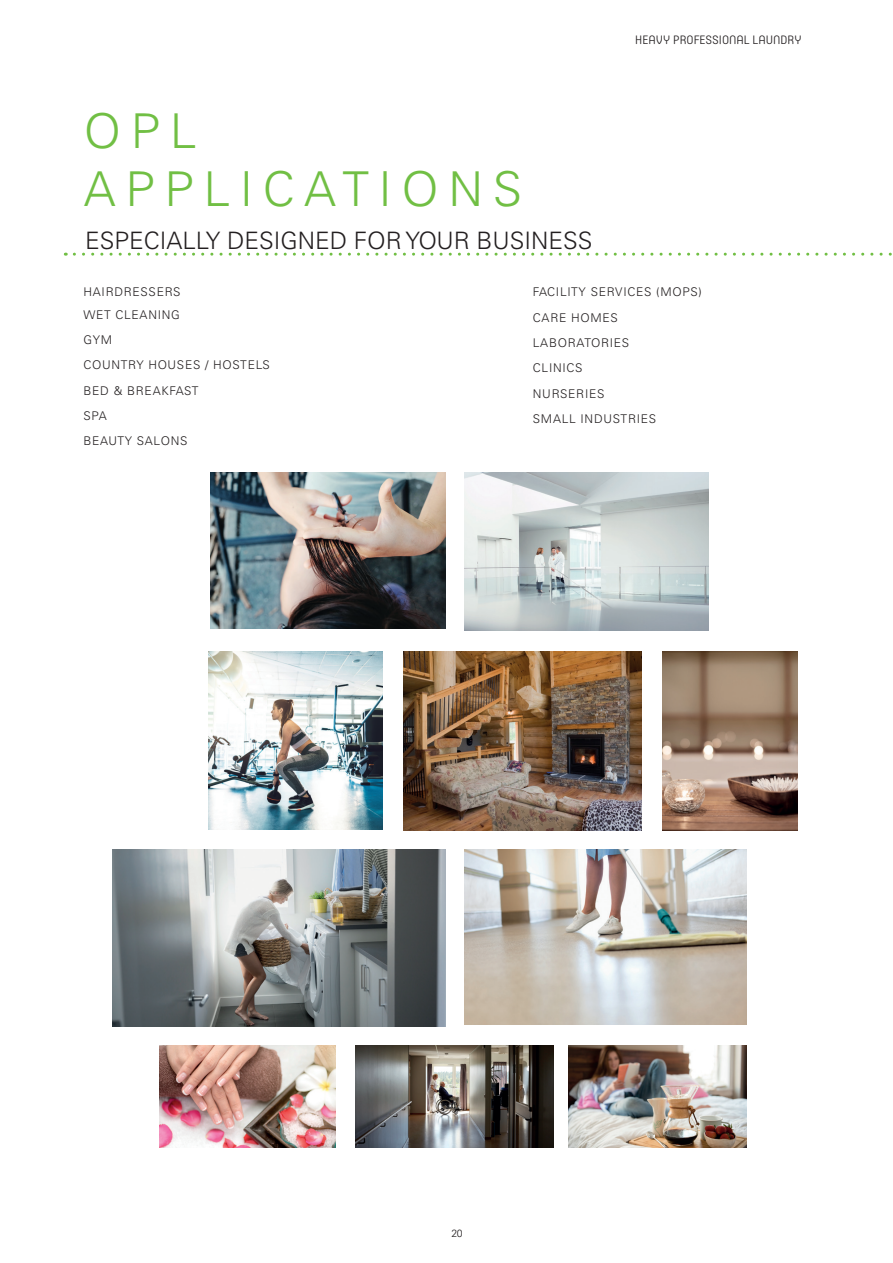
<style>
.page{position:relative;width:893px;height:1263px;background:#fff}
.page>*{position:absolute;margin:0;border:0;box-sizing:border-box;transform-origin:0 0}
.t1{font:300 48px/57.6px "Univers LT Std";letter-spacing:.2em;color:#71bf44}
.t2{font:300 24px "Univers LT Std";color:#231f20}
.t3{font:300 12px "Univers LT Std";letter-spacing:.06em;color:#231f20}
.t4{font:300 12px "Core Mellow";color:#231f20}
.t5{font:300 10.5px "Univers LT Std";color:#231f20}
</style>
<div class="page">
<img style="left:211px;top:472px;width:234px;height:157px">
<img style="left:112px;top:849px;width:333px;height:177px">
<img style="left:208px;top:651px;width:174px;height:179px">
<img style="left:159px;top:1045px;width:176px;height:102px">
<img style="left:403px;top:651px;width:238px;height:180px">
<img style="left:569px;top:1045px;width:178px;height:102px">
<img style="left:355px;top:1045px;width:198px;height:102px">
<img style="left:465px;top:849px;width:282px;height:176px">
<img style="left:465px;top:472px;width:244px;height:158px">
<img style="left:662px;top:651px;width:136px;height:180px">
<svg style="left:74px;top:253px;width:818px;height:3px"></svg>
<p class="t1" style="left:84px;top:103px;width:440px">OPL<br>APPLICATIONS</p>
<p class="t2" style="left:85px;top:226px;width:509px">ESPECIALLY DESIGNED FOR YOUR BUSINESS</p>
<p class="t4" style="left:635px;top:31px;width:168px">HEAVY PROFESSIONAL LAUNDRY</p>
<p class="t3" style="left:84px;top:285px;width:99px">HAIRDRESSERS</p>
<p class="t3" style="left:84px;top:307px;width:98px">WET CLEANING</p>
<p class="t3" style="left:84px;top:333px;width:30px">GYM</p>
<p class="t3" style="left:84px;top:358px;width:188px">COUNTRY HOUSES / HOSTELS</p>
<p class="t3" style="left:84px;top:383px;width:117px">BED &amp; BREAKFAST</p>
<p class="t3" style="left:84px;top:409px;width:25px">SPA</p>
<p class="t3" style="left:84px;top:434px;width:106px">BEAUTY SALONS</p>
<p class="t3" style="left:533px;top:285px;width:170px">FACILITY SERVICES (MOPS)</p>
<p class="t3" style="left:533px;top:310px;width:86px">CARE HOMES</p>
<p class="t3" style="left:533px;top:336px;width:98px">LABORATORIES</p>
<p class="t3" style="left:533px;top:361px;width:51px">CLINICS</p>
<p class="t3" style="left:533px;top:386px;width:73px">NURSERIES</p>
<p class="t3" style="left:533px;top:412px;width:125px">SMALL INDUSTRIES</p>
<p class="t5" style="left:451px;top:1227px;width:13px">20</p>
</div>
